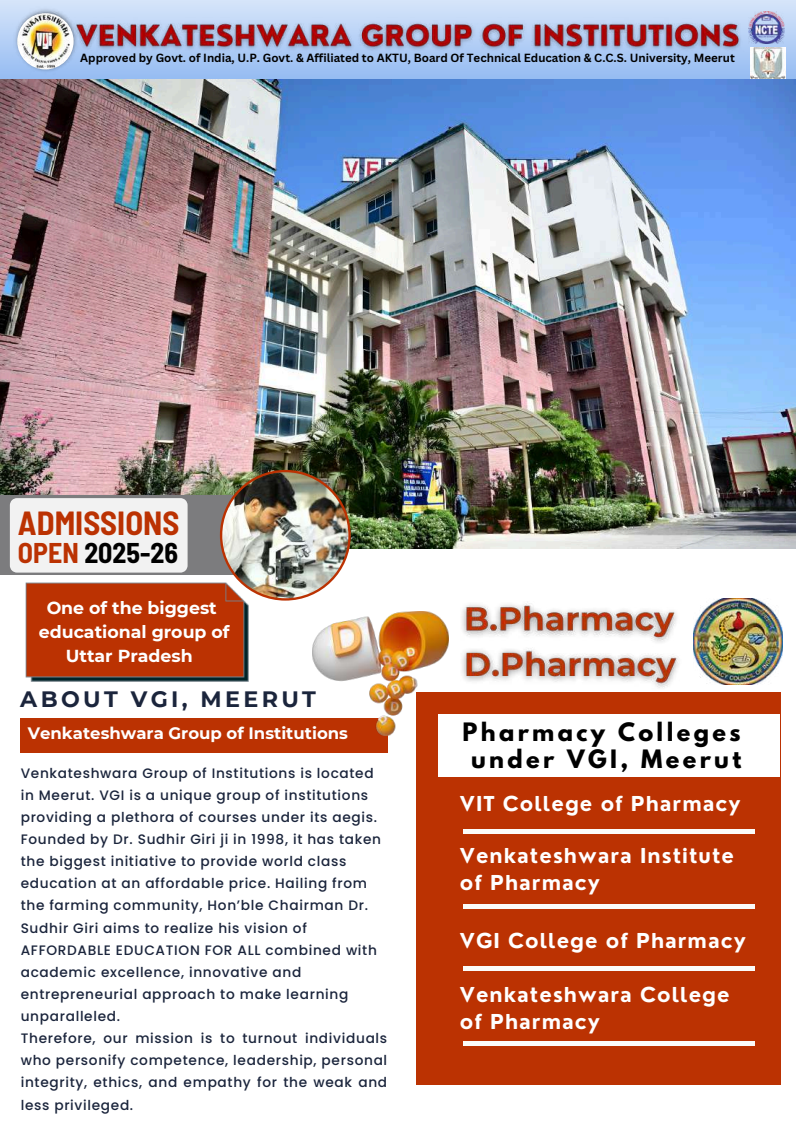
<style>
.page{position:relative;width:796px;height:1125px;background:#fff}
.page>*{position:absolute;margin:0;border:0;box-sizing:border-box;transform-origin:0 0}
.t1{font:700 semi-condensed 32.7px "Barlow";color:#bb3202}
.t2{font:700 semi-condensed 27.9px "Barlow";color:#000}
.t3{font:700 22.5px/27.2px "League Spartan";letter-spacing:.15em;color:#000;text-align:center}
.t4{font:700 22.2px "Montserrat";letter-spacing:.15em;color:#1b253c}
.t5{font:700 20.1px/27.2px "Nourd";letter-spacing:.05em;color:#fff}
.t6{font:700 17.4px/24px "Montserrat";color:#fff;text-align:center}
.t7{font:700 16.5px "Montserrat";color:#fff}
.t8{font:500 13.65px/22px "Poppins";letter-spacing:.05em;color:#1b253c}
.t9{font:700 11.55px "Canva Sans";color:#000}
.s1{color:#bb3202}
</style>
<div class="page">
<div style="left:416px;top:692px;width:364px;height:393px;background:#bb3202"></div>
<div style="left:463px;top:1041px;width:291px;height:5px;background:#fbfbf9"></div>
<div style="left:438px;top:714px;width:341px;height:62px;background:#fff"></div>
<hr style="left:463px;top:966px;width:291px;height:4px;background:#fbfbf9">
<hr style="left:463px;top:904px;width:291px;height:4px;background:#fbfbf9">
<hr style="left:463px;top:830px;width:291px;height:4px;background:#fbfbf9">
<div style="left:20px;top:718px;width:368px;height:34px;background:#bb3202"></div>
<div style="left:0;top:0;width:795px;height:80px;background:linear-gradient(to bottom,#d6e5f9,#95bcf2)"></div>
<img style="left:748px;top:12px;width:36px;height:32px">
<img style="left:750px;top:48px;width:35px;height:32px">
<img style="left:25px;top:582px;width:224px;height:100px">
<img style="left:80px;top:17px;width:665px;height:38px">
<img style="left:13px;top:6px;width:67px;height:69px">
<img style="left:17px;top:13px;width:57px;height:56px;border-radius:50%">
<img style="left:0;top:80px;width:795px;height:468px">
<div style="left:0;top:495px;width:330px;height:80px;background:#7c7c7e"></div>
<div style="left:10px;top:498px;width:177px;height:75px;background:#f2f2f2"></div>
<img style="left:220px;top:470px;width:130px;height:131px">
<img style="left:312px;top:612px;width:136px;height:124px">
<img style="left:693px;top:599px;width:89px;height:85px">
<img style="left:462px;top:604px;width:217px;height:84px">
<p class="t9" style="left:80px;top:50px;width:656px">Approved by Govt. of India, U.P. Govt. &amp; Affiliated to AKTU, Board Of Technical Education &amp; C.C.S. University, Meerut</p>
<h1 class="t1" style="left:18px;top:502px;width:163px">ADMISSIONS</h1>
<h2 class="t2" style="left:18px;top:535px;width:161px"><span class="s1">OPEN</span> 2025-26</h2>
<p class="t6" style="left:39px;top:596px;width:192px">One of the biggest educational group of<br>Uttar Pradesh</p>
<h3 class="t4" style="left:20px;top:686px;width:297px">ABOUT VGI, MEERUT</h3>
<p class="t7" style="left:28px;top:723px;width:321px">Venkateshwara Group of Institutions</p>
<p class="t8" style="left:21px;top:762px;width:368px">Venkateshwara Group of Institutions is located in Meerut. VGI is a unique group of institutions providing a plethora of courses under its aegis.<br>Founded by Dr. Sudhir Giri ji in 1998, it has taken the biggest initiative to provide world class education at an affordable price. Hailing from the farming community, Hon’ble Chairman Dr.<br>Sudhir Giri aims to realize his vision of AFFORDABLE EDUCATION FOR ALL combined with academic excellence, innovative and entrepreneurial approach to make learning unparalleled.<br>Therefore, our mission is to turnout individuals who personify competence, leadership, personal integrity, ethics, and empathy for the weak and less privileged.</p>
<h3 class="t3" style="left:462px;top:721px;width:280px">Pharmacy Colleges under VGI, Meerut</h3>
<h3 class="t5" style="left:460px;top:790px;width:282px">VIT College of Pharmacy</h3>
<h3 class="t5" style="left:460px;top:842px;width:275px">Venkateshwara Institute of Pharmacy</h3>
<h3 class="t5" style="left:460px;top:927px;width:287px">VGI College of Pharmacy</h3>
<h3 class="t5" style="left:460px;top:981px;width:271px">Venkateshwara College of Pharmacy</h3>
</div>
